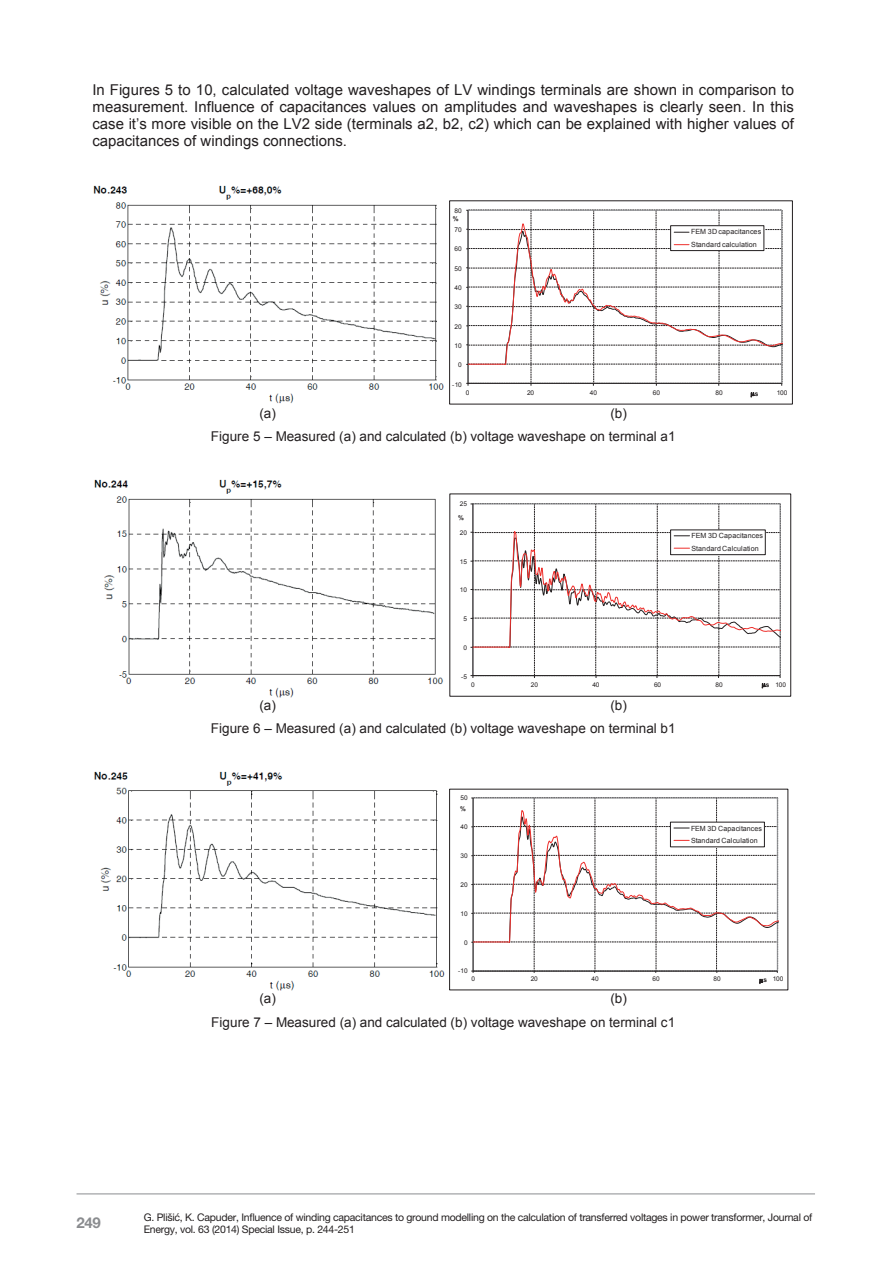
<style>
.page{position:relative;width:893px;height:1263px;background:#fff}
.page>*{position:absolute;margin:0;border:0;box-sizing:border-box;transform-origin:0 0}
.t1{font:15px/17.2px "Arial";color:#231f20;text-align:justify}
.t2{font:700 15px "MH Helvetica";color:#8a8c8f}
.t3{font:13.5px/23.2px "Arial";letter-spacing:.005em;color:#231f20}
.t4{font:10.5px/12px "MH Helvetica";letter-spacing:-.025em;color:#231f20}
.t5{font:7.2px/12.6px "Arial";letter-spacing:.025em;color:#231f20}
.t6{font:7.05px/12.6px "Arial";letter-spacing:.025em;color:#231f20}
.t7{font:6.6px "Arial";letter-spacing:-.01em;color:#231f20}
.t8{font:700 6.6px "Arial";color:#231f20}
.t9{font:6.45px "Arial";letter-spacing:-.01em;color:#231f20}
.t10{font:700 6.45px "Arial";color:#231f20}
.s1{font-style:inherit}
</style>
<div class="page">
<hr style="left:77px;top:1193px;width:738px;height:1px;background:#8a8c8f">
<img style="left:93px;top:185px;width:351px;height:219px">
<svg style="left:466px;top:210px;width:317px;height:176px"></svg>
<div style="left:449px;top:200px;width:344px;height:204px;border:1px solid #231f20"></div>
<img style="left:94px;top:479px;width:349px;height:218px">
<img style="left:94px;top:771px;width:350px;height:220px">
<svg style="left:471px;top:797px;width:307px;height:176px"></svg>
<svg style="left:751px;top:392px;width:3px;height:5px"></svg>
<svg style="left:471px;top:503px;width:310px;height:185px"></svg>
<svg style="left:759px;top:979px;width:4px;height:5px"></svg>
<p class="t1" style="left:92px;top:81px;width:703px">In Figures 5 to 10, calculated voltage waveshapes of LV windings terminals are shown in comparison to measurement. Influence of capacitances values on amplitudes and waveshapes is clearly seen. In this <span class="s1">case it’s</span> more visible on the LV2 side (terminals a2, b2, c2) which can be explained with higher values of capacitances of windings connections.</p>
<p class="t7" style="left:455px;top:206px;width:9px">80</p>
<p class="t8" style="left:453px;top:215px;width:7px">%</p>
<p class="t7" style="left:455px;top:225px;width:9px">70</p>
<p class="t7" style="left:455px;top:245px;width:9px">60</p>
<p class="t7" style="left:455px;top:264px;width:9px">50</p>
<p class="t7" style="left:455px;top:283px;width:9px">40</p>
<p class="t7" style="left:455px;top:303px;width:9px">30</p>
<p class="t9" style="left:455px;top:322px;width:9px">20</p>
<p class="t7" style="left:455px;top:341px;width:9px">10</p>
<p class="t7" style="left:458px;top:361px;width:5px">0</p>
<p class="t7" style="left:452px;top:380px;width:11px">-10</p>
<p class="t5" style="left:691px;top:226px;width:72px">FEM 3D capacitances<br>Standard calculation</p>
<p class="t7" style="left:466px;top:388px;width:5px">0</p>
<p class="t7" style="left:527px;top:388px;width:9px">20</p>
<p class="t7" style="left:590px;top:388px;width:9px">40</p>
<p class="t7" style="left:653px;top:388px;width:9px">60</p>
<p class="t7" style="left:716px;top:388px;width:9px">80</p>
<p class="t7" style="left:777px;top:388px;width:12px">100</p>
<p class="t8" style="left:755px;top:389px;width:5px">s</p>
<p class="t3" style="left:211px;top:401px;width:466px;text-indent:399px">(b)<br>Figure 5 <span class="s1">–</span> Measured (a) and calculated (b) voltage waveshape on terminal a1</p>
<p class="t3" style="left:259px;top:401px;width:18px">(a)</p>
<p class="t9" style="left:460px;top:500px;width:9px">25</p>
<p class="t10" style="left:458px;top:514px;width:7px">%</p>
<p class="t9" style="left:460px;top:528px;width:9px">20</p>
<p class="t9" style="left:460px;top:557px;width:9px">15</p>
<p class="t9" style="left:460px;top:586px;width:9px">10</p>
<p class="t9" style="left:463px;top:615px;width:5px">5</p>
<p class="t9" style="left:463px;top:643px;width:5px">0</p>
<p class="t9" style="left:461px;top:672px;width:8px">-5</p>
<p class="t6" style="left:692px;top:530px;width:73px">FEM 3D Capacitances<br>Standard Calculation</p>
<p class="t9" style="left:471px;top:680px;width:5px">0</p>
<p class="t9" style="left:531px;top:680px;width:9px">20</p>
<p class="t9" style="left:592px;top:680px;width:9px">40</p>
<p class="t9" style="left:654px;top:680px;width:9px">60</p>
<p class="t9" style="left:716px;top:680px;width:9px">80</p>
<p class="t9" style="left:775px;top:680px;width:12px">100</p>
<p class="t10" style="left:766px;top:680px;width:5px">s</p>
<p class="t3" style="left:211px;top:693px;width:466px;text-indent:399px">(b)<br>Figure 6 <span class="s1">–</span> Measured (a) and calculated (b) voltage waveshape on terminal b1</p>
<p class="t3" style="left:259px;top:693px;width:18px">(a)</p>
<p class="t9" style="left:461px;top:793px;width:9px">50</p>
<p class="t10" style="left:460px;top:805px;width:7px">%</p>
<p class="t9" style="left:461px;top:822px;width:9px">40</p>
<p class="t9" style="left:461px;top:851px;width:9px">30</p>
<p class="t9" style="left:461px;top:880px;width:9px">20</p>
<p class="t9" style="left:461px;top:909px;width:9px">10</p>
<p class="t9" style="left:464px;top:938px;width:5px">0</p>
<p class="t9" style="left:458px;top:967px;width:11px">-10</p>
<p class="t6" style="left:691px;top:822px;width:73px">FEM 3D Capacitances<br>Standard Calculation</p>
<p class="t9" style="left:471px;top:975px;width:5px">0</p>
<p class="t9" style="left:531px;top:975px;width:9px">20</p>
<p class="t9" style="left:592px;top:975px;width:9px">40</p>
<p class="t9" style="left:653px;top:975px;width:9px">60</p>
<p class="t9" style="left:714px;top:975px;width:9px">80</p>
<p class="t9" style="left:773px;top:975px;width:12px">100</p>
<p class="t10" style="left:763px;top:976px;width:5px">s</p>
<p class="t3" style="left:211px;top:987px;width:465px;text-indent:399px">(b)<br>Figure 7 <span class="s1">–</span> Measured (a) and calculated (b) voltage waveshape on terminal c1</p>
<p class="t3" style="left:259px;top:987px;width:18px">(a)</p>
<p class="t2" style="left:77px;top:1213px;width:26px">249</p>
<p class="t4" style="left:144px;top:1211px;width:670px">G. Plišić, K. Capuder, Influence of winding capacitances to ground modelling on the calculation of transferred voltages in power transformer, Journal of<br>Energy, vol. 63 (2014) Special Issue, p. 244-251</p>
</div>
